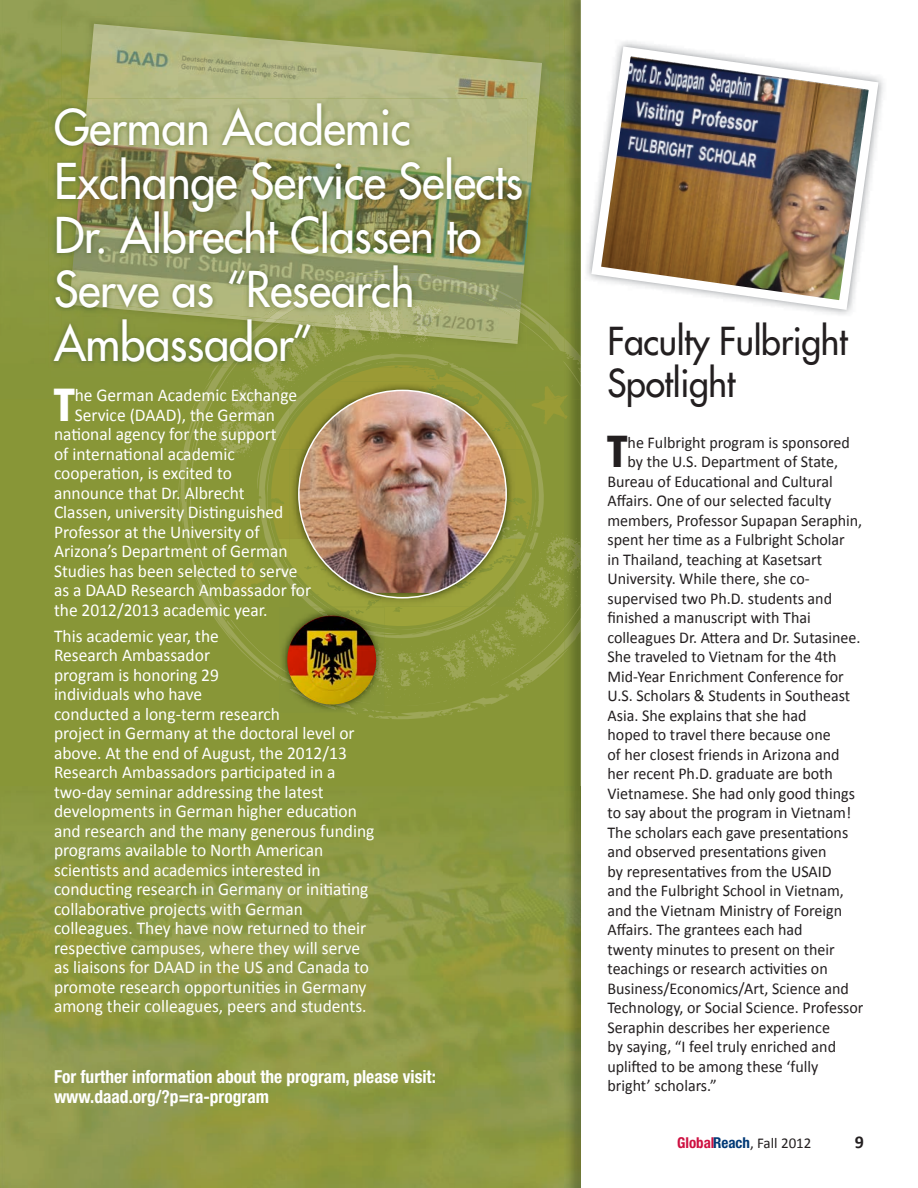
<style>
.page{position:relative;width:918px;height:1188px;background:#fff}
.page>*{position:absolute;margin:0;border:0;box-sizing:border-box;transform-origin:0 0}
.t1{font:500 48px/54px "Futura Std";letter-spacing:-.01em;color:#fff;scale:.95 1}
.t2{font:800 condensed 45.3px "Helvetica Neue LT Std";color:#fff}
.t3{font:800 condensed 43.8px "Helvetica Neue LT Std";color:#231f20}
.t4{font:500 37.5px/42px "Futura Std";letter-spacing:-.01em;color:#231f20;scale:.95 1}
.t5{font:18px/19.5px "Calibri";color:#fff}
.t6{font:700 condensed 18px/19.5px "Helvetica Neue LT Std";color:#fff}
.t7{font:700 18px "Calibri";color:#231f20}
.t8{font:16.5px "Calibri";color:#231f20}
.t9{font:15px "Calibri";color:#231f20}
.s1{font-family:"Helvetica Neue LT Std";font-weight:700;font-stretch:condensed;color:#ce1041}
.s2{font-family:"Helvetica Neue LT Std";font-weight:700;font-stretch:condensed;color:#003976}
</style>
<div class="page">
<div style="left:0;top:0;width:580px;height:1188px;background:#889637"></div>
<img style="left:0;top:0;width:102px;height:99px">
<img style="left:102px;top:0;width:462px;height:49px">
<img style="left:550px;top:49px;width:14px;height:224px">
<img style="left:0;top:99px;width:49px;height:174px">
<img style="left:0;top:808px;width:564px;height:380px">
<img style="left:550px;top:324px;width:14px;height:28px">
<img style="left:241px;top:346px;width:313px;height:10px">
<img style="left:62px;top:16px;width:488px;height:48px">
<img style="left:62px;top:64px;width:25px;height:35px">
<img style="left:527px;top:64px;width:23px;height:288px">
<img style="left:527px;top:306px;width:23px;height:20px">
<img style="left:527px;top:326px;width:23px;height:21px">
<img style="left:87px;top:24px;width:455px;height:211px">
<img style="left:49px;top:99px;width:172px;height:266px">
<img style="left:221px;top:352px;width:20px;height:4px">
<img style="left:290px;top:352px;width:42px;height:2px">
<img style="left:256px;top:354px;width:195px;height:2px">
<img style="left:62px;top:99px;width:51px;height:253px">
<img style="left:113px;top:319px;width:118px;height:33px">
<img style="left:231px;top:331px;width:15px;height:21px">
<img style="left:246px;top:331px;width:281px;height:21px">
<img style="left:476px;top:340px;width:51px;height:4px">
<img style="left:120px;top:319px;width:164px;height:12px">
<img style="left:264px;top:319px;width:14px;height:4px">
<img style="left:280px;top:320px;width:196px;height:17px">
<img style="left:70px;top:99px;width:406px;height:220px">
<img style="left:476px;top:99px;width:51px;height:241px">
<img style="left:302px;top:269px;width:125px;height:4px">
<img style="left:268px;top:273px;width:232px;height:46px">
<img style="left:265px;top:285px;width:256px;height:30px">
<img style="left:284px;top:318px;width:236px;height:5px">
<img style="left:580px;top:0;width:1px;height:1188px">
<img style="left:564px;top:0;width:16px;height:338px">
<img style="left:564px;top:786px;width:16px;height:402px">
<img style="left:564px;top:338px;width:16px;height:18px">
<img style="left:182px;top:356px;width:399px;height:363px">
<img style="left:587px;top:42px;width:296px;height:273px">
<h1 class="t1" style="left:54px;top:101px;width:495px">German Academic<br>Exchange Service Selects<br>Dr. Albrecht Classen to<br>Serve as “Research<br>Ambassador”</h1>
<h2 class="t2" style="left:54px;top:377px;width:23px">T</h2>
<p class="t5" style="left:75px;top:386px;width:224px">he German Academic Exchange</p>
<p class="t5" style="left:75px;top:405px;width:202px">Service (DAAD), the German</p>
<p class="t5" style="left:54px;top:425px;width:224px">national agency for the support</p>
<p class="t5" style="left:54px;top:444px;width:182px">of international academic</p>
<p class="t5" style="left:54px;top:464px;width:179px">cooperation, is excited to</p>
<p class="t5" style="left:54px;top:483px;width:192px">announce that Dr. Albrecht</p>
<p class="t5" style="left:54px;top:503px;width:231px">Classen, university Distinguished</p>
<p class="t5" style="left:54px;top:522px;width:207px">Professor at the University of</p>
<p class="t5" style="left:54px;top:542px;width:235px">Arizona’s Department of German</p>
<p class="t5" style="left:54px;top:561px;width:245px">Studies has been selected to serve</p>
<p class="t5" style="left:54px;top:580px;width:259px">as a DAAD Research Ambassador for</p>
<p class="t5" style="left:54px;top:600px;width:215px">the 2012/2013 academic year.</p>
<p class="t5" style="left:54px;top:626px;width:322px">This academic year, the<br>Research Ambassador<br>program is honoring 29<br>individuals who have<br>conducted a long-term research<br>project in Germany at the doctoral level or above. At the end of August, the 2012/13<br>Research Ambassadors participated in a two-day seminar addressing the latest developments in German higher education and research and the many generous funding programs available to North American scientists and academics interested in conducting research in Germany or initiating collaborative projects with German colleagues. They have now returned to their respective campuses, where they will serve as liaisons for DAAD in the US and Canada to promote research opportunities in Germany among their colleagues, peers and students.</p>
<p class="t6" style="left:54px;top:1067px;width:384px">For further information about the program, please visit: www.daad.org/?p=ra-program</p>
<h3 class="t4" style="left:608px;top:321px;width:254px">Faculty Fulbright<br>Spotlight</h3>
<h3 class="t3" style="left:607px;top:424px;width:22px">T</h3>
<p class="t8" style="left:628px;top:432px;width:224px">he Fulbright program is sponsored</p>
<p class="t8" style="left:628px;top:451px;width:212px">by the U.S. Department of State,</p>
<p class="t8" style="left:608px;top:471px;width:227px">Bureau of Educational and Cultural</p>
<p class="t8" style="left:608px;top:490px;width:225px">Affairs. One of our selected faculty</p>
<p class="t8" style="left:608px;top:510px;width:256px">members, Professor Supapan Seraphin,</p>
<p class="t8" style="left:608px;top:529px;width:239px">spent her time as a Fulbright Scholar</p>
<p class="t8" style="left:608px;top:549px;width:216px">in Thailand, teaching at Kasetsart</p>
<p class="t8" style="left:608px;top:568px;width:204px">University. While there, she co-</p>
<p class="t8" style="left:608px;top:588px;width:226px">supervised two Ph.D. students and</p>
<p class="t8" style="left:608px;top:607px;width:205px">finished a manuscript with Thai</p>
<p class="t8" style="left:608px;top:627px;width:255px">colleagues Dr. Attera and Dr. Sutasinee.</p>
<p class="t8" style="left:608px;top:646px;width:231px">She traveled to Vietnam for the 4th</p>
<p class="t8" style="left:608px;top:666px;width:238px">Mid-Year Enrichment Conference for</p>
<p class="t8" style="left:608px;top:685px;width:244px">U.S. Scholars &amp; Students in Southeast</p>
<p class="t8" style="left:608px;top:705px;width:201px">Asia. She explains that she had</p>
<p class="t8" style="left:608px;top:724px;width:225px">hoped to travel there because one</p>
<p class="t8" style="left:608px;top:744px;width:234px">of her closest friends in Arizona and</p>
<p class="t8" style="left:608px;top:763px;width:227px">her recent Ph.D. graduate are both</p>
<p class="t8" style="left:608px;top:783px;width:249px">Vietnamese. She had only good things</p>
<p class="t8" style="left:608px;top:802px;width:245px">to say about the program in Vietnam!</p>
<p class="t8" style="left:608px;top:822px;width:242px">The scholars each gave presentations</p>
<p class="t8" style="left:608px;top:841px;width:221px">and observed presentations given</p>
<p class="t8" style="left:608px;top:861px;width:226px">by representatives from the USAID</p>
<p class="t8" style="left:608px;top:880px;width:238px">and the Fulbright School in Vietnam,</p>
<p class="t8" style="left:608px;top:900px;width:236px">and the Vietnam Ministry of Foreign</p>
<p class="t8" style="left:608px;top:919px;width:197px">Affairs. The grantees each had</p>
<p class="t8" style="left:608px;top:939px;width:229px">twenty minutes to present on their</p>
<p class="t8" style="left:608px;top:958px;width:222px">teachings or research activities on</p>
<p class="t8" style="left:608px;top:978px;width:243px">Business/Economics/Art, Science and</p>
<p class="t8" style="left:608px;top:997px;width:258px">Technology, or Social Science. Professor</p>
<p class="t8" style="left:608px;top:1017px;width:224px">Seraphin describes her experience</p>
<p class="t8" style="left:608px;top:1036px;width:230px">by saying, “I feel truly enriched and</p>
<p class="t8" style="left:608px;top:1056px;width:212px">uplifted to be among these ‘fully</p>
<p class="t8" style="left:608px;top:1075px;width:111px">bright’ scholars.”</p>
<p class="t9" style="left:677px;top:1133px;width:136px"><span class="s1">Global</span><span class="s2">Reach</span>, Fall 2012</p>
<p class="t7" style="left:855px;top:1130px;width:11px">9</p>
</div>
